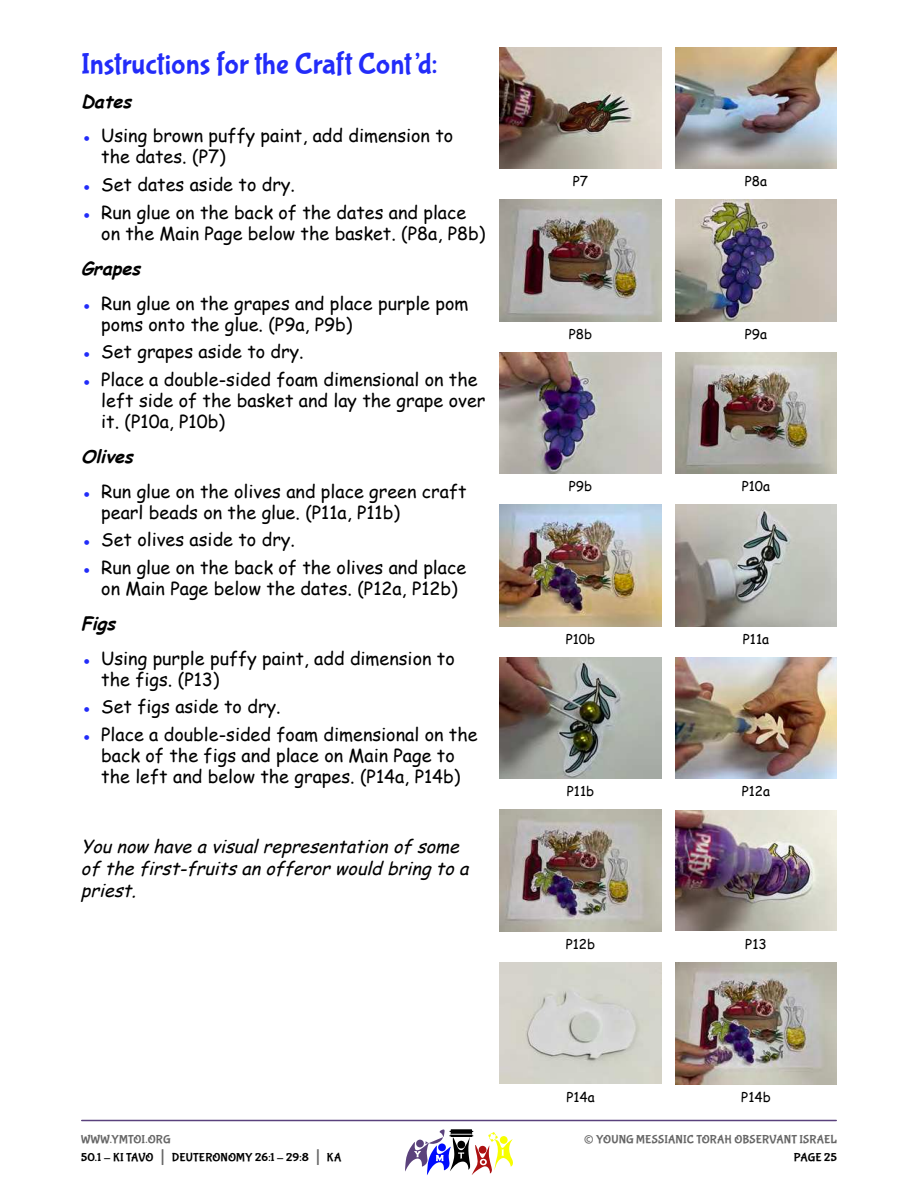
<style>
.page{position:relative;width:918px;height:1188px;background:#fff}
.page>*{position:absolute;margin:0;border:0;box-sizing:border-box;transform-origin:0 0}
.t1{font:30px "Bubblegum Sans";color:#222cf9}
.t2{font:27px "Bubblegum Sans";color:#666}
.t3{font:18px/21px "Comic Sans MS";color:#000}
.t4{font:italic 18px/21.6px "Comic Sans MS";color:#000}
.t5{font:italic 700 18px "Comic Sans MS";color:#000}
.t6{font:13.5px "Comic Sans MS";color:#000}
.t7{font:12px/18px "Bubblegum Sans";letter-spacing:.015em;color:#000}
.t8{font:12px "Bubblegum Sans";letter-spacing:.01em;color:#666}
.s1{color:#222cf9}
.s2{color:#666}
.s3{font-size:21px;color:#666}
</style>
<div class="page">
<hr style="left:82px;top:1120px;width:754px;height:1px;background:#59417c">
<svg style="left:405px;top:1129px;width:108px;height:46px"></svg>
<img style="left:675px;top:200px;width:162px;height:121px">
<img style="left:675px;top:657px;width:162px;height:122px">
<img style="left:500px;top:200px;width:162px;height:121px">
<img style="left:500px;top:657px;width:162px;height:122px">
<img style="left:675px;top:352px;width:162px;height:122px">
<img style="left:675px;top:811px;width:162px;height:120px">
<img style="left:500px;top:352px;width:162px;height:122px">
<img style="left:500px;top:810px;width:162px;height:121px">
<img style="left:675px;top:47px;width:162px;height:122px">
<img style="left:500px;top:47px;width:162px;height:122px">
<img style="left:675px;top:505px;width:162px;height:121px">
<img style="left:675px;top:963px;width:162px;height:121px">
<img style="left:500px;top:505px;width:162px;height:121px">
<img style="left:500px;top:963px;width:162px;height:121px">
<h1 class="t1" style="left:81px;top:51px;width:358px">Instructions for the Craft Cont’d:</h1>
<p class="t5" style="left:81px;top:94px;width:56px">Dates</p>
<p class="t3" style="left:101px;top:127px;width:354px;text-indent:-20px"><span class="s1">●</span> Using brown puffy paint, add dimension to the dates. (P7)</p>
<p class="t3" style="left:81px;top:176px;width:215px"><span class="s1">●</span> Set dates aside to dry.</p>
<p class="t3" style="left:101px;top:204px;width:386px;text-indent:-20px"><span class="s1">●</span> Run glue on the back of the dates and place on the Main Page below the basket. (P8a, P8b)</p>
<p class="t5" style="left:81px;top:261px;width:65px">Grapes</p>
<p class="t3" style="left:101px;top:294px;width:369px;text-indent:-20px"><span class="s1">●</span> Run glue on the grapes and place purple pom poms onto the glue. (P9a, P9b)</p>
<p class="t3" style="left:81px;top:343px;width:224px"><span class="s1">●</span> Set grapes aside to dry.</p>
<p class="t3" style="left:101px;top:371px;width:386px;text-indent:-20px"><span class="s1">●</span> Place a double-sided foam dimensional on the left side of the basket and lay the grape over it. (P10a, P10b)</p>
<p class="t5" style="left:81px;top:449px;width:58px">Olives</p>
<p class="t3" style="left:101px;top:483px;width:367px;text-indent:-20px"><span class="s1">●</span> Run glue on the olives and place green craft pearl beads on the glue. (P11a, P11b)</p>
<p class="t3" style="left:81px;top:531px;width:215px"><span class="s1">●</span> Set olives aside to dry.</p>
<p class="t3" style="left:101px;top:559px;width:366px;text-indent:-20px"><span class="s1">●</span> Run glue on the back of the olives and place on Main Page below the dates. (P12a, P12b)</p>
<p class="t5" style="left:81px;top:616px;width:40px">Figs</p>
<p class="t3" style="left:101px;top:650px;width:355px;text-indent:-20px"><span class="s1">●</span> Using purple puffy paint, add dimension to the figs. (P13)</p>
<p class="t3" style="left:81px;top:698px;width:201px"><span class="s1">●</span> Set figs aside to dry.</p>
<p class="t3" style="left:81px;top:726px;width:398px;text-align:center"><span class="s1">●</span> Place a double-sided foam dimensional on the back of the figs and place on Main Page to<br>the left and below the grapes. (P14a, P14b)</p>
<p class="t4" style="left:81px;top:838px;width:394px">You now have a visualrepresentation of some of the first-fruits an offeror would bring to a priest.</p>
<p class="t7" style="left:81px;top:1130px;width:262px"><span class="s2">WWW.YMTOI.ORG<br></span>50.1 - KI TAVO <span class="s3">|</span> DEUTERONOMY 26:1 - 29:8 <span class="s3">|</span> KA</p>
<p class="t6" style="left:573px;top:176px;width:17px">P7</p>
<p class="t6" style="left:745px;top:176px;width:24px">P8a</p>
<p class="t6" style="left:569px;top:328px;width:25px">P8b</p>
<p class="t6" style="left:745px;top:328px;width:24px">P9a</p>
<p class="t6" style="left:569px;top:481px;width:25px">P9b</p>
<p class="t6" style="left:742px;top:481px;width:30px">P10a</p>
<p class="t6" style="left:566px;top:633px;width:31px">P10b</p>
<p class="t6" style="left:743px;top:633px;width:28px">P11a</p>
<p class="t6" style="left:567px;top:786px;width:29px">P11b</p>
<p class="t6" style="left:742px;top:786px;width:30px">P12a</p>
<p class="t6" style="left:566px;top:938px;width:31px">P12b</p>
<p class="t6" style="left:745px;top:938px;width:23px">P13</p>
<p class="t6" style="left:566px;top:1091px;width:30px">P14a</p>
<p class="t6" style="left:741px;top:1091px;width:31px">P14b</p>
<h2 class="t2" style="left:584px;top:1128px;width:12px">©</h2>
<p class="t8" style="left:596px;top:1134px;width:242px">YOUNG MESSIANIC TORAH OBSERVANT ISRAEL</p>
<p class="t7" style="left:794px;top:1148px;width:45px">PAGE 25</p>
</div>
